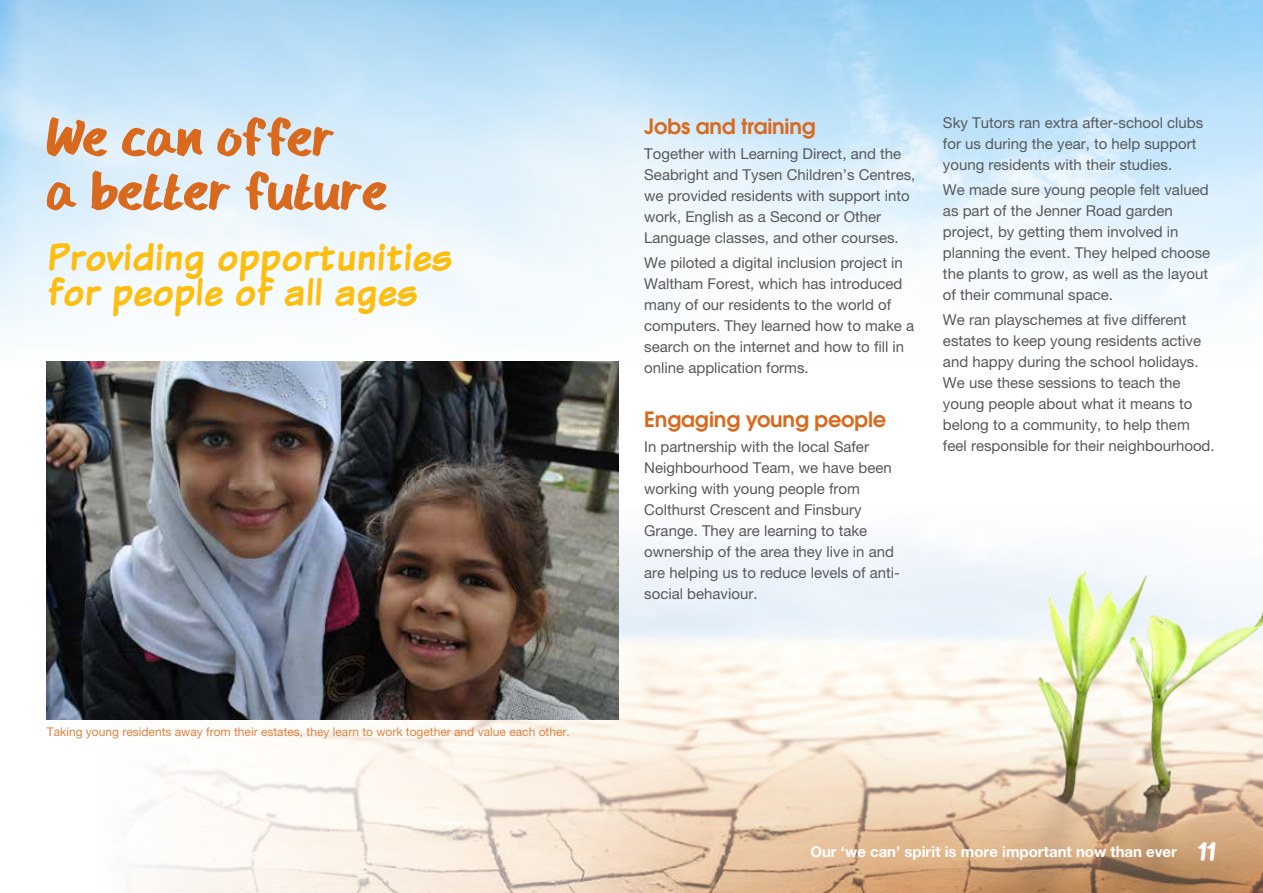
<style>
.page{position:relative;width:1263px;height:893px;background:#fff}
.page>*{position:absolute;margin:0;border:0;box-sizing:border-box;transform-origin:0 0}
.t1{font:56.25px/54px "HANDYHANDY";color:#d9691d}
.t2{font:700 40.8px/34.5px "Komika Text";letter-spacing:.03em;color:#febe10}
.t3{font:600 21px "Avant Garde";letter-spacing:-.01em;color:#d9691d}
.t4{font:15px/21px "Helvetica Neue LT Pro";color:#58595b}
.t5{font:700 15px "Helvetica Neue LT Pro";color:#fff}
.t6{font:12px "Helvetica Neue LT Pro";color:#e08241}
.s1{font-family:"HANDYHANDY";font-weight:400;font-size:27px}
</style>
<div class="page">
<img style="left:77px;top:717px;width:929px;height:176px">
<svg style="left:502px;top:723px;width:761px;height:170px;background:#e3cab1"></svg>
<img style="left:0;top:0;width:1263px;height:717px">
<img style="left:0;top:552px;width:1px;height:165px">
<img style="left:47px;top:361px;width:572px;height:358px">
<h1 class="t1" style="left:47px;top:111px;width:342px">We can offer<br>a better future</h1>
<h2 class="t2" style="left:47px;top:239px;width:406px">Providing opportunities for people of all ages</h2>
<p class="t6" style="left:47px;top:725px;width:524px">Taking young residents away from their estates, they learn to work together and value each other.</p>
<h3 class="t3" style="left:644px;top:112px;width:173px">Jobs and training</h3>
<p class="t4" style="left:644px;top:143px;width:273px">Together with Learning Direct, and the Seabright and Tysen Children’s Centres, we provided residents with support into work, English as a Second or Other Language classes, and other courses.</p>
<p class="t4" style="left:644px;top:252px;width:271px">We piloted a digital inclusion project in Waltham Forest, which has introduced many of our residents to the world of computers. They learned how to make a search on the internet and how to fill in online application forms.</p>
<h3 class="t3" style="left:644px;top:405px;width:244px">Engaging young people</h3>
<p class="t4" style="left:644px;top:436px;width:257px">In partnership with the local Safer<br>Neighbourhood Team, we have been working with young people from<br>Colthurst Crescent and Finsbury<br>Grange. They are learning to take ownership of the area they live in and are helping us to reduce levels of anti&shy;social behaviour.</p>
<p class="t4" style="left:943px;top:112px;width:262px">Sky Tutors ran extra after-school clubs for us during the year, to help support young residents with their studies.</p>
<p class="t4" style="left:943px;top:179px;width:269px">We made sure young people felt valued as part of the Jenner Road garden project, by getting them involved in planning the event. They helped choose the plants to grow, as well as the layout of their communal space.</p>
<p class="t4" style="left:943px;top:309px;width:273px">We ran playschemes at five different estates to keep young residents active and happy during the school holidays.<br>We use these sessions to teach the young people about what it means to belong to a community, to help them feel responsible for their neighbourhood.</p>
<p class="t5" style="left:810px;top:842px;width:407px">Our ‘we can’ spirit is more important now than ever <span class="s1">11</span></p>
</div>
